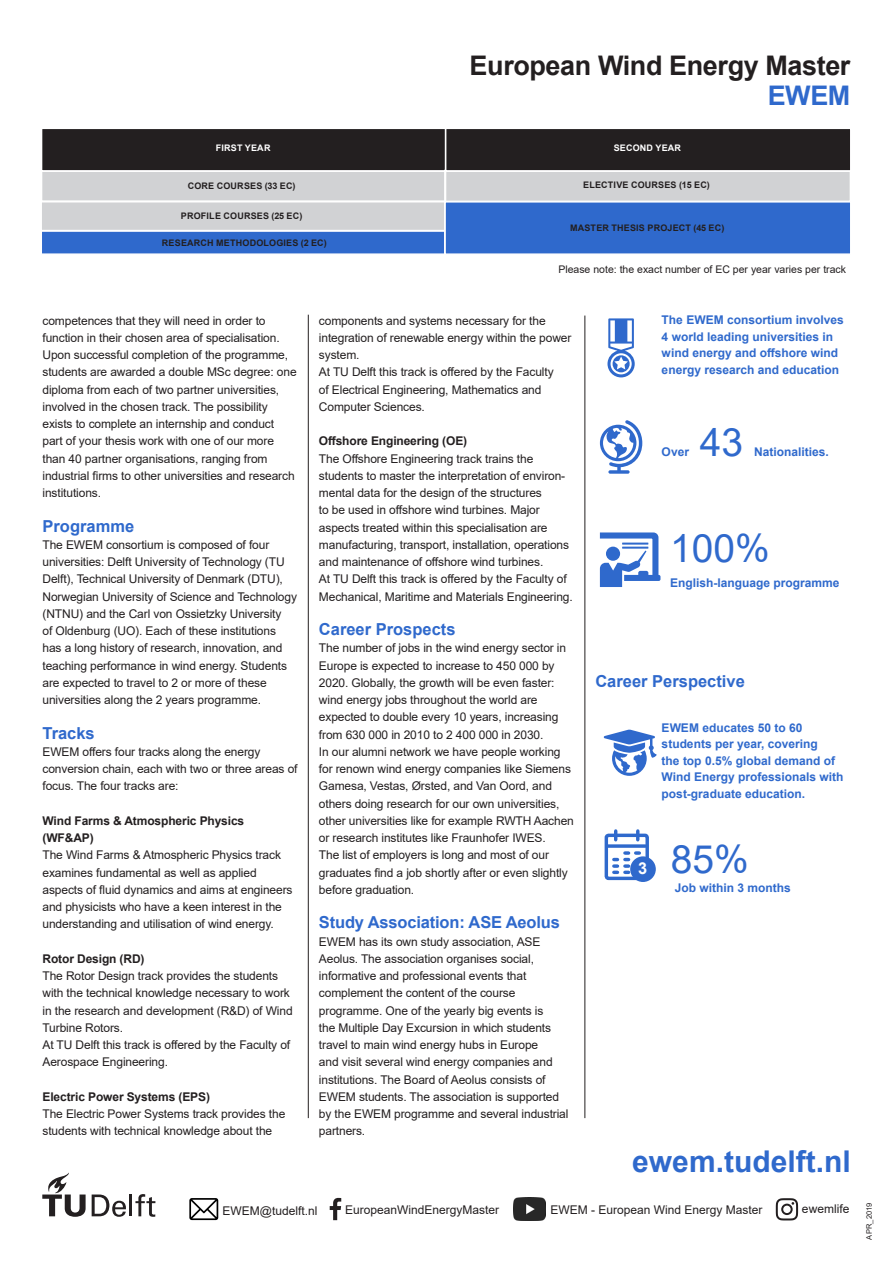
<style>
.page{position:relative;width:893px;height:1263px;background:#fff}
.page>*{position:absolute;margin:0;border:0;box-sizing:border-box;transform-origin:0 0}
.t1{font:39px "Arial";color:#2f69cc}
.t2{font:700 30px "Arial";color:#2f69cc}
.t3{font:700 27px "Arial";letter-spacing:-.015em;color:#231f20}
.t4{font:700 27px "Arial";color:#2f69cc}
.Body{font:700 16.5px "Arial";color:#2f69cc}
.t5{font:700 16.35px "Arial";color:#fff}
.Body-2{font:12px/17.2px "Arial";letter-spacing:-.01em;color:#231f20}
.t6{font:700 12px/16.5px "Arial";color:#2f69cc}
.Body-3{font:700 12px/17.2px "Arial";letter-spacing:-.01em;color:#231f20}
.Body-4{font:10.5px "Arial";color:#231f20}
.t7{font:700 9px "Arial";letter-spacing:.02em;color:#231f20}
.t8{font:700 9px "Arial";letter-spacing:.02em;color:#fff}
.t9{font:7.5px "Arial";color:#231f20}
</style>
<div class="page">
<div style="left:444px;top:170px;width:407px;height:32px;background:#d1d2d4;border:2px solid #fff"></div>
<hr style="left:129px;top:1194px;width:3px;height:22px;background:#231f20">
<svg style="left:42px;top:1173px;width:44px;height:44px"></svg>
<svg style="left:135px;top:1194px;width:20px;height:23px"></svg>
<svg style="left:92px;top:1194px;width:34px;height:23px"></svg>
<hr style="left:308px;top:315px;width:1px;height:803px;background:#231f20">
<hr style="left:585px;top:316px;width:1px;height:802px;background:#231f20">
<svg style="left:604px;top:729px;width:53px;height:47px"></svg>
<svg style="left:600px;top:420px;width:42px;height:54px"></svg>
<div style="left:605px;top:834px;width:44px;height:46px;border:3px solid #2f69cc;border-radius:2px"></div>
<svg style="left:614px;top:831px;width:3px;height:9px"></svg>
<svg style="left:636px;top:831px;width:3px;height:9px"></svg>
<svg style="left:608px;top:844px;width:37px;height:4px"></svg>
<svg style="left:614px;top:858px;width:3px;height:16px"></svg>
<svg style="left:625px;top:851px;width:4px;height:23px"></svg>
<svg style="left:636px;top:851px;width:3px;height:4px"></svg>
<div style="left:631px;top:857px;width:24px;height:24px;background:#2f69cc;border-radius:50%"></div>
<div style="left:630px;top:856px;width:26px;height:26px;border:2px solid #2f69cc;border-radius:50%"></div>
<svg style="left:607px;top:318px;width:28px;height:59px"></svg>
<svg style="left:600px;top:532px;width:60px;height:55px"></svg>
<svg style="left:330px;top:1198px;width:11px;height:22px"></svg>
<svg style="left:776px;top:1198px;width:22px;height:22px"></svg>
<svg style="left:189px;top:1198px;width:29px;height:22px"></svg>
<div style="left:41px;top:230px;width:405px;height:25px;background:#2f69cc;border:2px solid #fff"></div>
<div style="left:41px;top:170px;width:405px;height:32px;background:#d1d2d4;border:2px solid #fff"></div>
<div style="left:40px;top:201px;width:406px;height:30px;background:#d1d2d4;border:2px solid #fff"></div>
<div style="left:444px;top:201px;width:407px;height:54px;background:#2f69cc;border:2px solid #fff"></div>
<div style="left:445px;top:128px;width:406px;height:43px;background:#231f20"></div>
<div style="left:445px;top:128px;width:406px;height:44px;border:2px solid #fff"></div>
<div style="left:42px;top:128px;width:404px;height:43px;background:#231f20"></div>
<div style="left:41px;top:128px;width:405px;height:44px;border:2px solid #fff"></div>
<hr style="left:444px;top:170px;width:2px;height:136px;background:#fff">
<hr style="left:41px;top:201px;width:404px;height:1px;background:#fff">
<img style="left:514px;top:1198px;width:32px;height:22px">
<p class="t3" style="left:470px;top:46px;width:382px">European Wind Energy Master</p>
<p class="t4" style="left:768px;top:76px;width:84px">EWEM</p>
<p class="t8" style="left:216px;top:142px;width:56px">FIRST YEAR</p>
<p class="t8" style="left:614px;top:142px;width:69px">SECOND YEAR</p>
<p class="t7" style="left:188px;top:179px;width:109px">CORE COURSES (33 EC)</p>
<p class="t7" style="left:583px;top:178px;width:128px">ELECTIVE COURSES (15 EC)</p>
<p class="t7" style="left:181px;top:209px;width:123px">PROFILE COURSES (25 EC)</p>
<p class="t7" style="left:162px;top:237px;width:166px">RESEARCH METHODOLOGIES (2 EC)</p>
<p class="Body-4" style="left:558px;top:262px;width:289px">Please note: the exact number of EC per year varies per track</p>
<p class="t7" style="left:570px;top:222px;width:156px">MASTER THESIS PROJECT (45 EC)</p>
<p class="Body-2" style="left:43px;top:312px;width:256px">competences that they will need in order to function in their chosen area of specialisation.<br>Upon successful completion of the programme, students are awarded a double MSc degree: one diploma from each of two partner universities, involved in the chosen track. The possibility exists to complete an internship and conduct part of your thesis work with one of our more than 40 partner organisations, ranging from industrial firms to other universities and research institutions.</p>
<p class="Body" style="left:43px;top:514px;width:93px">Programme</p>
<p class="Body-2" style="left:43px;top:536px;width:256px">The EWEM consortium is composed of four universities: Delft University of Technology (TU Delft), Technical University of Denmark (DTU), Norwegian University of Science and Technology (NTNU) and the Carl von Ossietzky University<br>of Oldenburg (UO). Each of these institutions has a long history of research, innovation, and teaching performance in wind energy. Students are expected to travel to 2 or more of these universities along the 2 years programme.</p>
<p class="Body" style="left:43px;top:721px;width:54px">Tracks</p>
<p class="Body-2" style="left:43px;top:743px;width:257px">EWEM offers four tracks along the energy conversion chain, each with two or three areas of focus. The four tracks are:</p>
<p class="Body-3" style="left:43px;top:812px;width:203px">Wind Farms &amp; Atmospheric Physics (WF&amp;AP)</p>
<p class="Body-2" style="left:43px;top:846px;width:252px">The Wind Farms &amp; Atmospheric Physics track examines fundamental as well as applied aspects of fluid dynamics and aims at engineers and physicists who have a keen interest in the understanding and utilisation of wind energy.</p>
<p class="Body-3" style="left:43px;top:950px;width:104px">Rotor Design (RD)</p>
<p class="Body-2" style="left:43px;top:967px;width:252px">The Rotor Design track provides the students with the technical knowledge necessary to work in the research and development (R&amp;D) of Wind Turbine Rotors.</p>
<p class="Body-2" style="left:43px;top:1036px;width:249px">At TU Delft this track is offered by the Faculty of<br>Aerospace Engineering.</p>
<p class="Body-3" style="left:43px;top:1088px;width:169px">Electric Power Systems (EPS)</p>
<p class="Body-2" style="left:43px;top:1105px;width:244px">The Electric Power Systems track provides the students with technical knowledge about the</p>
<p class="Body-2" style="left:319px;top:312px;width:254px">components and systems necessary for the integration of renewable energy within the power system.</p>
<p class="Body-2" style="left:319px;top:363px;width:236px">At TU Delft this track is offered by the Faculty of Electrical Engineering, Mathematics and<br>Computer Sciences.</p>
<p class="Body-3" style="left:319px;top:433px;width:150px">Offshore Engineering (OE)</p>
<p class="Body-2" style="left:319px;top:450px;width:252px">The Offshore Engineering track trains the students to master the interpretation of environ&shy;mental data for the design of the structures<br>to be used in offshore wind turbines. Major aspects treated within this specialisation are manufacturing, transport, installation, operations and maintenance of offshore wind turbines.</p>
<p class="Body-2" style="left:319px;top:570px;width:255px">At TU Delft this track is offered by the Faculty of<br>Mechanical, Maritime and Materials Engineering.</p>
<p class="Body" style="left:319px;top:618px;width:138px">Career Prospects</p>
<p class="Body-2" style="left:319px;top:639px;width:249px">The number of jobs in the wind energy sector in Europe is expected to increase to 450 000 by 2020. Globally, the growth will be even faster: wind energy jobs throughout the world are expected to double every 10 years, increasing from 630 000 in 2010 to 2 400 000 in 2030.</p>
<p class="Body-2" style="left:319px;top:743px;width:257px">In our alumni network we have people working for renown wind energy companies like Siemens Gamesa, Vestas, Ørsted, and Van Oord, and others doing research for our own universities, other universities like for example RWTH Aachen or research institutes like Fraunhofer IWES.<br>The list of employers is long and most of our graduates find a job shortly after or even slightly before graduation.</p>
<p class="Body" style="left:319px;top:911px;width:243px">Study Association: ASE Aeolus</p>
<p class="Body-2" style="left:319px;top:933px;width:251px">EWEM has its own study association, ASE Aeolus. The association organises social, informative and professional events that complement the content of the course programme. One of the yearly big events is<br>the Multiple Day Excursion in which students travel to main wind energy hubs in Europe<br>and visit several wind energy companies and institutions. The Board of Aeolus consists of EWEM students. The association is supported by the EWEM programme and several industrial partners.</p>
<p class="t6" style="left:662px;top:312px;width:184px">The EWEM consortium involves<br>4 world leading universities in wind energy and offshore wind energy research and education</p>
<p class="t6" style="left:662px;top:444px;width:29px">Over</p>
<p class="t1" style="left:700px;top:415px;width:45px">43</p>
<p class="t6" style="left:754px;top:444px;width:76px">Nationalities.</p>
<p class="t1" style="left:670px;top:521px;width:101px">100%</p>
<p class="t6" style="left:670px;top:575px;width:171px">English-language programme</p>
<p class="Body" style="left:595px;top:669px;width:151px">Career Perspective</p>
<p class="t6" style="left:662px;top:719px;width:183px">EWEM educates 50 to 60 students per year, covering<br>the top 0.5% global demand of<br>Wind Energy professionals with post-graduate education.</p>
<p class="t5" style="left:638px;top:857px;width:11px">3</p>
<p class="t1" style="left:671px;top:832px;width:80px">85%</p>
<p class="t6" style="left:675px;top:880px;width:118px">Job within 3 months</p>
<p class="t2" style="left:632px;top:1140px;width:220px">ewem.tudelft.nl</p>
<p class="Body-2" style="left:223px;top:1201px;width:96px">EWEM@tudelft.nl</p>
<p class="Body-2" style="left:345px;top:1201px;width:156px">EuropeanWindEnergyMaster</p>
<p class="Body-2" style="left:550px;top:1201px;width:214px">EWEM - European Wind Energy Master</p>
<p class="Body-2" style="left:802px;top:1200px;width:49px">ewemlife</p>
<p class="t9" style="left:864px;top:1240px;width:38px;rotate:-90deg">APR_2019</p>
</div>
